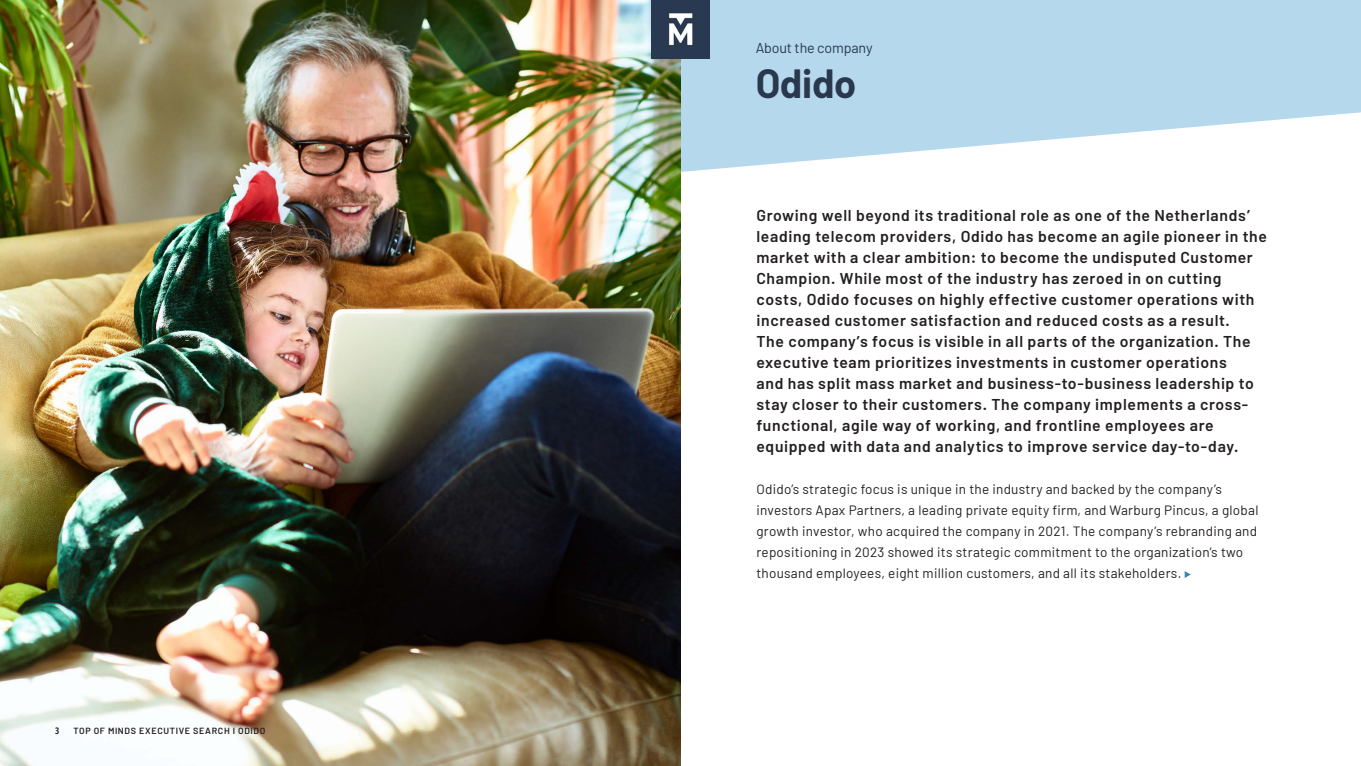
<style>
.page{position:relative;width:1361px;height:766px;background:#fff}
.page>*{position:absolute;margin:0;border:0;box-sizing:border-box;transform-origin:0 0}
.Page_header_kopie{font:700 39.75px "Barlow";letter-spacing:-.01em;color:#2a384e}
.t1{font:600 15.75px/21px "Barlow";letter-spacing:.04em;color:#231f20}
.t2{font:14.25px "Barlow";letter-spacing:-.01em;color:#2a384e}
.t3{font:13.5px/21px "Barlow";letter-spacing:.02em;color:#231f20}
.t4{font:600 9px "Barlow";letter-spacing:.07em;color:#231f20}
.t5{font:700 condensed 9px "Open Sans";color:#231f20}
</style>
<div class="page">
<svg style="left:680px;top:0;width:681px;height:231px;fill:#b6d8ec"></svg>
<img style="left:0;top:0;width:680px;height:765px">
<svg style="left:1184px;top:571px;width:6px;height:6px"></svg>
<img style="left:651px;top:0;width:58px;height:58px">
<p class="t5" style="left:55px;top:724px;width:6px">3</p>
<p class="t4" style="left:73px;top:725px;width:193px">TOP OF MINDS EXECUTIVE SEARCH I ODIDO</p>
<p class="t2" style="left:755px;top:37px;width:118px">About the company</p>
<p class="Page_header_kopie" style="left:755px;top:54px;width:102px">Odido</p>
<p class="t1" style="left:756px;top:204px;width:512px">Growing well beyond its traditional role as one of the Netherlands’ leading telecom providers, Odido has become an agile pioneer in the market with a clear ambition: to become the undisputed Customer Champion. While most of the industry has zeroed in on cutting costs, Odido focuses on highly effective customer operations with increased customer satisfaction and reduced costs as a result.<br>The company’s focus is visible in all parts of the organization. The executive team prioritizes investments in customer operations<br>and has split mass market and business-to-business leadership to stay closer to their customers. The company implements a cross&shy;functional, agile way of working, and frontline employees are equipped with data and analytics to improve service day-to-day.</p>
<p class="t3" style="left:756px;top:477px;width:503px">Odido’s strategic focus is unique in the industry and backed by the company’s investors Apax Partners, a leading private equity firm, and Warburg Pincus, a global growth investor, who acquired the company in 2021. The company’s rebranding and repositioning in 2023 showed its strategic commitment to the organization’s two thousand employees, eight million customers, and all its stakeholders.</p>
</div>
